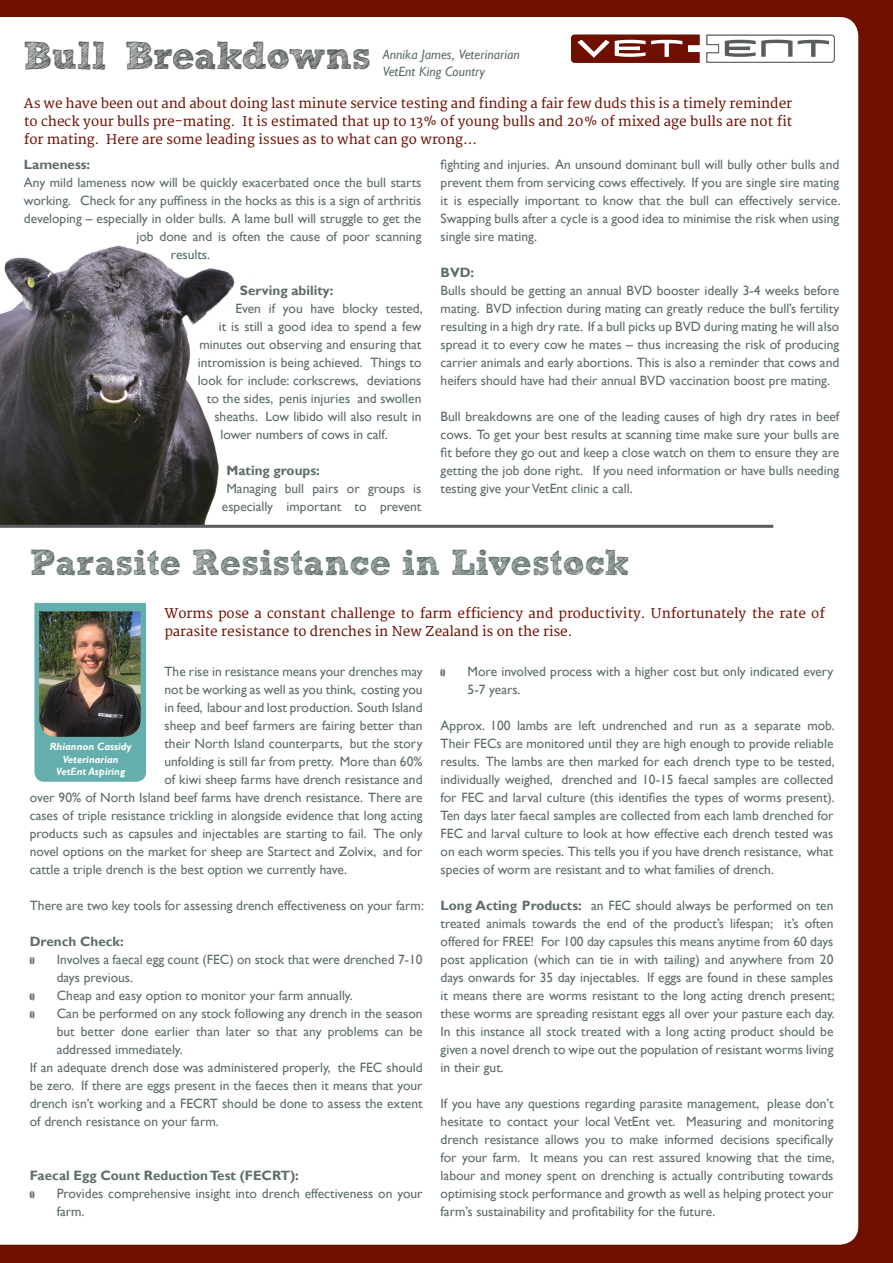
<style>
.page{position:relative;width:893px;height:1263px;background:#6f0f00}
.page>*{position:absolute;margin:0;border:0;box-sizing:border-box;transform-origin:0 0}
.t1{font:700 39px "freeversion Sketch Block";letter-spacing:-.02em;color:#565a5b}
.t2{font:700 36px "freeversion Sketch Block";color:#5d6e65}
.t3{font:13.5px/18px "Gill Sans";color:#5d6e65;text-align:justify}
.t4{font:13.5px/18px "Merriweather";color:#6f0f00;text-align:justify}
.t5{font:700 13.5px "Gill Sans";color:#5d6e65}
.t6{font:italic 13.5px "Gill Sans";color:#5d6e65}
.t7{font:italic 700 10.5px "Gill Sans";color:#fff}
.s1{font-weight:700}
</style>
<div class="page">
<div style="left:0;top:17px;width:859px;height:1228px;background:#fff"></div>
<svg style="left:571px;top:34px;width:129px;height:29px"></svg>
<svg style="left:706px;top:34px;width:129px;height:29px"></svg>
<img style="left:0;top:227px;width:253px;height:298px">
<div style="left:34px;top:603px;width:112px;height:179px;background:#64afad"></div>
<img style="left:39px;top:611px;width:102px;height:126px">
<hr style="left:0;top:525px;width:773px;height:3px;background:#585c5c">
<svg style="left:30px;top:956px;width:5px;height:8px"></svg>
<svg style="left:30px;top:992px;width:5px;height:8px"></svg>
<svg style="left:30px;top:1010px;width:5px;height:8px"></svg>
<svg style="left:30px;top:1190px;width:5px;height:8px"></svg>
<svg style="left:441px;top:668px;width:4px;height:8px"></svg>
<p class="t1" style="left:23px;top:41px;width:350px">Bull Breakdowns</p>
<p class="t4" style="left:24px;top:95px;width:770px">As we have been out and about doing last minute service testing and finding a fair few duds this is a timely reminder to check your bulls pre-mating. It is estimated that up to 13% of young bulls and 20% of mixed age bulls are not fit for mating. Here are some leading issues as to what can go wrong...</p>
<p class="t6" style="left:383px;top:47px;width:138px">Annika James, Veterinarian</p>
<p class="t6" style="left:383px;top:63px;width:104px">VetEnt King Country</p>
<p class="t5" style="left:24px;top:156px;width:68px">Lameness:</p>
<p class="t3" style="left:24px;top:174px;width:399px">Any mild lameness now will be quickly exacerbated once the bull starts</p>
<p class="t3" style="left:24px;top:192px;width:399px">working. Check for any puffiness in the hocks as this is a sign of arthritis</p>
<p class="t3" style="left:24px;top:210px;width:399px">developing – especially in older bulls. A lame bull will struggle to get the</p>
<p class="t3" style="left:136px;top:228px;width:287px">job done and is often the cause of poor scanning</p>
<p class="t3" style="left:171px;top:246px;width:41px">results.</p>
<p class="t5" style="left:240px;top:282px;width:95px">Serving ability:</p>
<p class="t3" style="left:235px;top:300px;width:189px">Even if you have blocky tested,</p>
<p class="t3" style="left:219px;top:318px;width:204px">it is still a good idea to spend a few</p>
<p class="t3" style="left:199px;top:336px;width:224px">minutes out observing and ensuring that</p>
<p class="t3" style="left:198px;top:354px;width:225px">intromission is being achieved. Things to</p>
<p class="t3" style="left:198px;top:372px;width:225px">look for include: corkscrews, deviations</p>
<p class="t3" style="left:207px;top:390px;width:216px">to the sides, penis injuries and swollen</p>
<p class="t3" style="left:214px;top:408px;width:208px">sheaths. Low libido will also result in</p>
<p class="t3" style="left:220px;top:426px;width:169px">lower numbers of cows in calf.</p>
<p class="t5" style="left:226px;top:462px;width:95px">Mating groups:</p>
<p class="t3" style="left:222px;top:480px;width:201px;text-align:center">Managing bull pairs or groups is especially important to prevent</p>
<p class="t3" style="left:441px;top:156px;width:401px">fighting and injuries. An unsound dominant bull will bully other bulls and prevent them from servicing cows effectively. If you are single sire mating it is especially important to know that the bull can effectively service.<br>Swapping bulls after a cycle is a good idea to minimise the risk when using single sire mating.</p>
<p class="t5" style="left:441px;top:264px;width:35px">BVD:</p>
<p class="t3" style="left:441px;top:282px;width:400px">Bulls should be getting an annual BVD booster ideally 3-4 weeks before mating. BVD infection during mating can greatly reduce the bull’s fertility resulting in a high dry rate. If a bull picks up BVD during mating he will also spread it to every cow he mates – thus increasing the risk of producing carrier animals and early abortions. This is also a reminder that cows and heifers should have had their annual BVD vaccination boost pre mating.</p>
<p class="t3" style="left:441px;top:408px;width:400px">Bull breakdowns are one of the leading causes of high dry rates in beef cows. To get your best results at scanning time make sure your bulls are fit before they go out and keep a close watch on them to ensure they are getting the job done right. If you need information or have bulls needing testing give your VetEnt clinic a call.</p>
<p class="t2" style="left:30px;top:549px;width:601px">Parasite Resistance in Livestock</p>
<p class="t4" style="left:164px;top:604px;width:662px">Worms pose a constant challenge to farm efficiency and productivity. Unfortunately the rate of parasite resistance to drenches in New Zealand is on the rise.</p>
<p class="t3" style="left:164px;top:662px;width:260px">The rise in resistance means your drenches may</p>
<p class="t3" style="left:164px;top:680px;width:260px">not be working as well as you think, costing you</p>
<p class="t3" style="left:164px;top:698px;width:260px">in feed, labour and lost production. South Island</p>
<p class="t3" style="left:164px;top:716px;width:260px">sheep and beef farmers are fairing better than</p>
<p class="t3" style="left:164px;top:734px;width:260px">their North Island counterparts, but the story</p>
<p class="t3" style="left:164px;top:752px;width:260px">unfolding is still far from pretty. More than 60%</p>
<p class="t3" style="left:164px;top:770px;width:260px">of kiwi sheep farms have drench resistance and</p>
<p class="t3" style="left:30px;top:788px;width:394px">over 90% of North Island beef farms have drench resistance. There are</p>
<p class="t3" style="left:30px;top:806px;width:394px">cases of triple resistance trickling in alongside evidence that long acting</p>
<p class="t3" style="left:30px;top:824px;width:394px">products such as capsules and injectables are starting to fail. The only</p>
<p class="t3" style="left:30px;top:842px;width:394px">novel options on the market for sheep are Startect and Zolvix, and for</p>
<p class="t3" style="left:30px;top:860px;width:319px">cattle a triple drench is the best option we currently have.</p>
<p class="t3" style="left:30px;top:896px;width:396px">There are two key tools for assessing drench effectiveness on your farm:</p>
<p class="t5" style="left:30px;top:933px;width:95px">Drench Check:</p>
<p class="t3" style="left:57px;top:950px;width:367px">Involves a faecal egg count (FEC) on stock that were drenched 7-10 days previous.</p>
<p class="t3" style="left:57px;top:986px;width:297px">Cheap and easy option to monitor your farm annually.</p>
<p class="t3" style="left:57px;top:1004px;width:367px">Can be performed on any stock following any drench in the season but better done earlier than later so that any problems can be addressed immediately.</p>
<p class="t3" style="left:30px;top:1058px;width:394px">If an adequate drench dose was administered properly, the FEC should be zero. If there are eggs present in the faeces then it means that your drench isn’t working and a FECRT should be done to assess the extent of drench resistance on your farm.</p>
<p class="t7" style="left:50px;top:740px;width:83px">Rhiannon Cassidy</p>
<p class="t7" style="left:63px;top:753px;width:58px">Veterinarian</p>
<p class="t7" style="left:56px;top:766px;width:71px">VetEnt Aspiring</p>
<p class="t5" style="left:30px;top:1167px;width:271px">Faecal Egg Count Reduction Test (FECRT):</p>
<p class="t3" style="left:57px;top:1184px;width:367px">Provides comprehensive insight into drench effectiveness on your farm.</p>
<p class="t3" style="left:468px;top:662px;width:367px">More involved process with a higher cost but only indicated every<br>5-7 years.</p>
<p class="t3" style="left:441px;top:716px;width:396px">Approx. 100 lambs are left undrenched and run as a separate mob.<br>Their FECs are monitored until they are high enough to provide reliable results. The lambs are then marked for each drench type to be tested, individually weighed, drenched and 10-15 faecal samples are collected for FEC and larval culture (this identifies the types of worms present).<br>Ten days later faecal samples are collected from each lamb drenched for FEC and larval culture to look at how effective each drench tested was on each worm species. This tells you if you have drench resistance, what species of worm are resistant and to what families of drench.</p>
<p class="t3" style="left:441px;top:896px;width:396px"><span class="s1">Long Acting Products:</span> an FEC should always be performed on ten treated animals towards the end of the product’s lifespan; it’s often offered for FREE! For 100 day capsules this means anytime from 60 days post application (which can tie in with tailing) and anywhere from 20 days onwards for 35 day injectables. If eggs are found in these samples it means there are worms resistant to the long acting drench present; these worms are spreading resistant eggs all over your pasture each day.<br>In this instance all stock treated with a long acting product should be given a novel drench to wipe out the population of resistant worms living in their gut.</p>
<p class="t3" style="left:441px;top:1094px;width:396px">If you have any questions regarding parasite management, please don’t hesitate to contact your local VetEnt vet. Measuring and monitoring drench resistance allows you to make informed decisions specifically for your farm. It means you can rest assured knowing that the time, labour and money spent on drenching is actually contributing towards optimising stock performance and growth as well as helping protect your farm’s sustainability and profitability for the future.</p>
</div>
